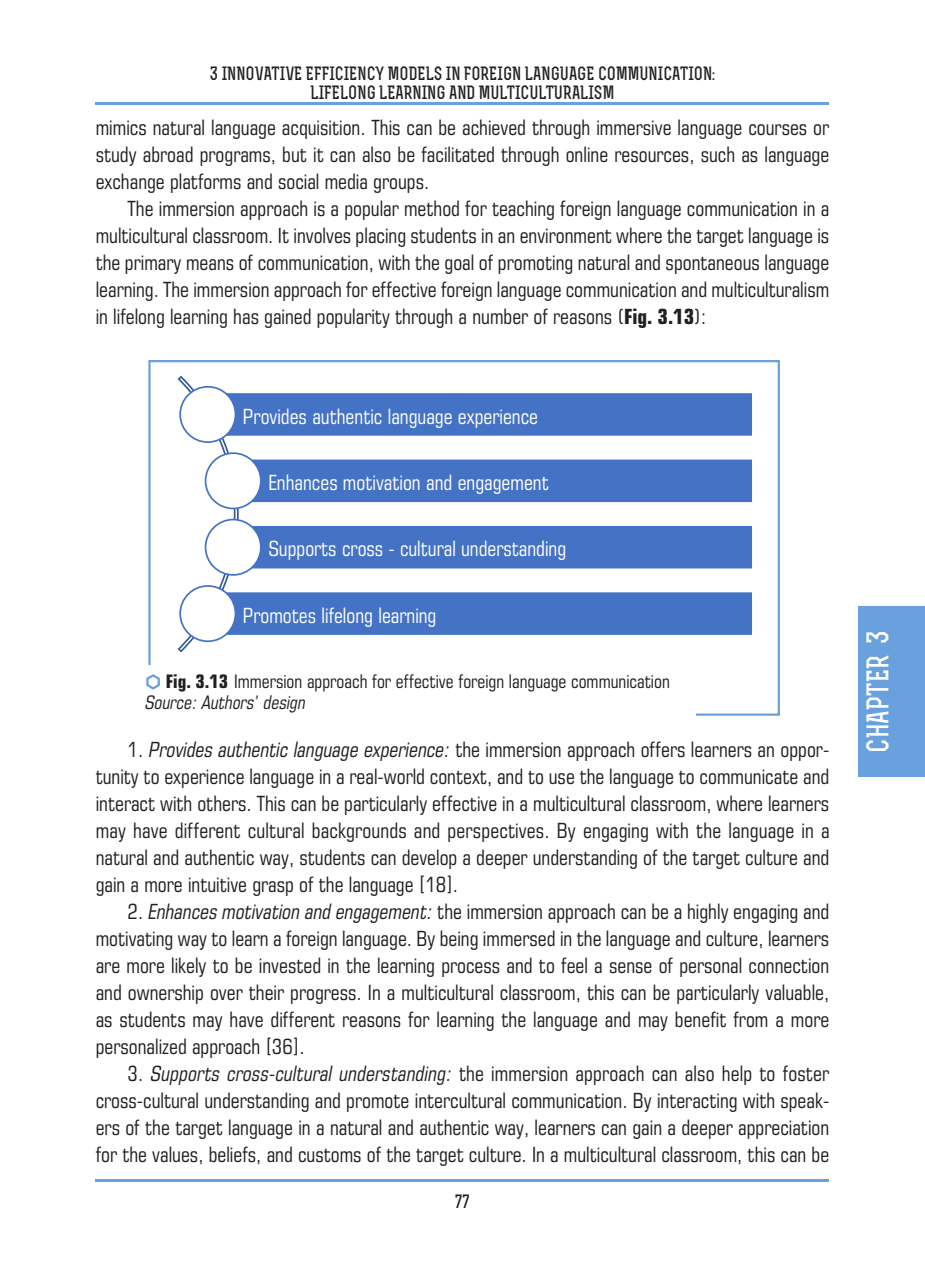
<style>
.page{position:relative;width:925px;height:1276px;background:#fff}
.page>*{position:absolute;margin:0;border:0;box-sizing:border-box;transform-origin:0 0}
.t1{font:700 29.25px "Rex";color:#fff}
.t2{font:20.25px/27px "Europe Cond";color:#231f20;text-align:justify}
.t3{font:20.25px "Europe Cond";color:#fff}
.t4{font:700 18px/18px "Rex";color:#231f20;text-align:center}
.t5{font:18px/20.2px "Europe Cond";color:#231f20}
.s1{font-weight:700}
.s2{font-style:italic}
</style>
<div class="page">
<hr style="left:96px;top:102px;width:733px;height:2px;background:#68a1dd">
<hr style="left:96px;top:1179px;width:733px;height:2px;background:#68a1dd">
<div style="left:858px;top:606px;width:67px;height:171px;background:#68a1dd"></div>
<div style="left:148px;top:360px;width:632px;height:356px;background:#fff;border:2px solid #68a1dd"></div>
<svg style="left:177px;top:375px;width:73px;height:278px"></svg>
<div style="left:208px;top:392px;width:545px;height:44px;background:#4472c4"></div>
<div style="left:207px;top:391px;width:547px;height:46px;border:2px solid #fff"></div>
<div style="left:180px;top:387px;width:55px;height:55px;background:#fff;border-radius:50%"></div>
<div style="left:179px;top:386px;width:57px;height:57px;border:2px solid #4472c4;border-radius:50%"></div>
<div style="left:233px;top:459px;width:520px;height:44px;background:#4472c4"></div>
<div style="left:232px;top:458px;width:522px;height:46px;border:2px solid #fff"></div>
<div style="left:206px;top:453px;width:55px;height:55px;background:#fff;border-radius:50%"></div>
<div style="left:205px;top:452px;width:57px;height:57px;border:2px solid #4472c4;border-radius:50%"></div>
<div style="left:233px;top:525px;width:520px;height:44px;background:#4472c4"></div>
<div style="left:232px;top:524px;width:522px;height:46px;border:2px solid #fff"></div>
<div style="left:206px;top:519px;width:55px;height:56px;background:#fff;border-radius:50%"></div>
<div style="left:205px;top:519px;width:57px;height:57px;border:2px solid #4472c4;border-radius:50%"></div>
<div style="left:208px;top:591px;width:545px;height:45px;background:#4472c4"></div>
<div style="left:207px;top:590px;width:547px;height:46px;border:2px solid #fff"></div>
<div style="left:180px;top:586px;width:55px;height:55px;background:#fff;border-radius:50%"></div>
<div style="left:179px;top:585px;width:57px;height:57px;border:2px solid #4472c4;border-radius:50%"></div>
<div style="left:145px;top:665px;width:550px;height:54px;background:#fff"></div>
<p class="t4" style="left:210px;top:65px;width:507px">3 INNOVATIVE EFFICIENCY MODELS IN FOREIGN LANGUAGE COMMUNICATION:<br>LIFELONG LEARNING AND MULTICULTURALISM</p>
<p class="t2" style="left:96px;top:114px;width:735px">mimics natural language acquisition. This can be achieved through immersive language courses or study abroad programs, but it can also be facilitated through online resources, such as language exchange platforms and social media groups.</p>
<p class="t2" style="left:96px;top:195px;width:735px;text-indent:32px">The immersion approach is a popular method for teaching foreign language communication in a multicultural classroom. It involves placing students in an environment where the target language is the primary means of communication, with the goal of promoting natural and spontaneous language learning. The immersion approach for effective foreign language communication and multiculturalism in lifelong learning has gained popularity through a number of reasons (<span class="s1">Fig. 3.13</span>):</p>
<p class="t3" style="left:243px;top:403px;width:297px">Provides authentic language experience</p>
<p class="t3" style="left:268px;top:470px;width:282px">Enhances motivation and engagement</p>
<p class="t3" style="left:268px;top:536px;width:299px">Supports cross - cultural understanding</p>
<p class="t3" style="left:243px;top:602px;width:195px">Promotes lifelong learning</p>
<p class="t5" style="left:145px;top:671px;width:526px;text-indent:21px"><span class="s1">Fig. 3.13</span> Immersion approach for effective foreign language communication<br><span class="s2">Source: Authors’ design</span></p>
<p class="t2" style="left:96px;top:735px;width:735px;text-indent:32px">1. <span class="s2">Provides authentic language experience:</span> the immersion approach offers learners an oppor&shy;tunity to experience language in a real-world context, and to use the language to communicate and interact with others. This can be particularly effective in a multicultural classroom, where learners may have different cultural backgrounds and perspectives. By engaging with the language in a natural and authentic way, students can develop a deeper understanding of the target culture and gain a more intuitive grasp of the language [18].</p>
<p class="t2" style="left:96px;top:897px;width:735px;text-indent:32px">2. <span class="s2">Enhances motivation and engagement:</span> the immersion approach can be a highly engaging and motivating way to learn a foreign language. By being immersed in the language and culture, learners are more likely to be invested in the learning process and to feel a sense of personal connection and ownership over their progress. In a multicultural classroom, this can be particularly valuable, as students may have different reasons for learning the language and may benefit from a more personalized approach [36].</p>
<p class="t2" style="left:96px;top:1059px;width:735px;text-indent:32px">3. <span class="s2">Supports cross-cultural understanding:</span> the immersion approach can also help to foster cross-cultural understanding and promote intercultural communication. By interacting with speak&shy;ers of the target language in a natural and authentic way, learners can gain a deeper appreciation for the values, beliefs, and customs of the target culture. In a multicultural classroom, this can be</p>
<p class="t4" style="left:455px;top:1191px;width:16px">77</p>
<h1 class="t1" style="left:859px;top:753px;width:124px;rotate:-90deg">CHAPTER 3</h1>
</div>
